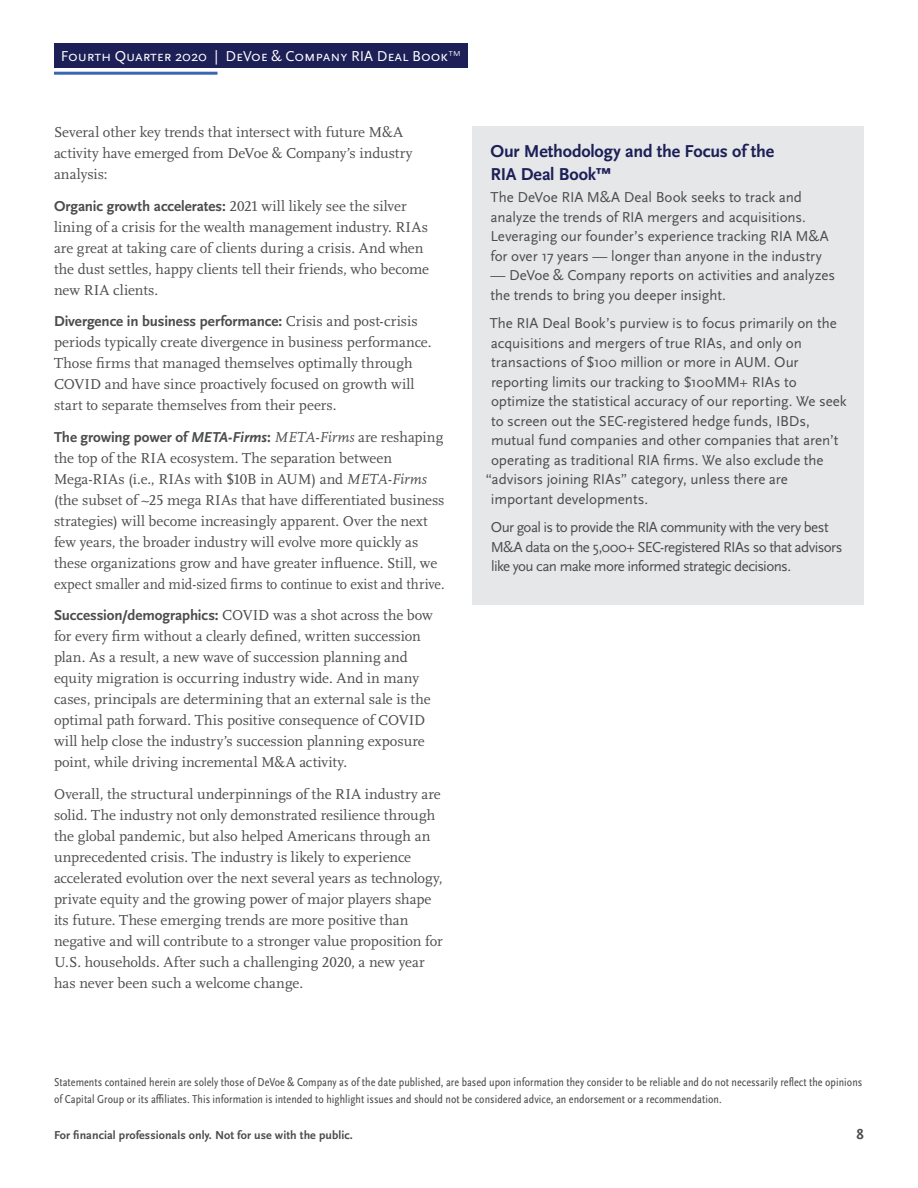
<style>
.page{position:relative;width:918px;height:1188px;background:#fff}
.page>*{position:absolute;margin:0;border:0;box-sizing:border-box;transform-origin:0 0}
.t1{font:700 18px/22.5px "Scala Sans OT";letter-spacing:-.01em;color:#1d1f57}
.t2{font:15px/21px "Scala OT";color:#4b4c4d}
.t3{font:15px/19.5px "Scala Sans OT";letter-spacing:-.005em;color:#4b4c4d}
.t4{font:15px/19.5px "Scala Sans OT";letter-spacing:-.04em;color:#4b4c4d}
.t5{font:700 15px "Scala Sans OT";letter-spacing:-.005em;color:#4b4c4d}
.t6{font:15px "Scala Sans OT";letter-spacing:-.005em;color:#fff}
.t7{font:condensed 12px/16.5px "Scala Sans OT";letter-spacing:.005em;color:#4b4c4d}
.t8{font:700 12px "Scala Sans OT";letter-spacing:.005em;color:#4b4c4d}
.s1{font-weight:300}
.s2{font-family:"Scala Sans OT";font-weight:700}
.s3{font-family:"Scala OT";font-weight:400}
.s4{font-style:italic}
.s5{font-family:"Scala OT";font-weight:400;font-style:italic}
</style>
<div class="page">
<div style="left:54px;top:43px;width:414px;height:25px;background:#1d1f57"></div>
<hr style="left:54px;top:72px;width:164px;height:3px;background:#3866b1">
<div style="left:472px;top:126px;width:392px;height:478px;background:#e6e7e9"></div>
<p class="t6" style="left:61px;top:48px;width:402px">Fourth Quarter 2020 | DeVoe &amp; Company RIA Deal Book<span class="s1">™</span></p>
<p class="t2" style="left:54px;top:122px;width:360px">Several other key trends that intersect with future M&amp;A activity have emerged from DeVoe &amp; Company’s industry analysis:</p>
<p class="t2" style="left:54px;top:196px;width:377px"><span class="s2">Organic growth accelerates:</span> 2021 will likely see the silver lining of a crisis for the wealth management industry. RIAs are great at taking care of clients during a crisis. And when the dust settles, happy clients tell their friends, who become new RIA clients.</p>
<p class="t5" style="left:54px;top:313px;width:365px">Divergence in business performance: <span class="s3">Crisis and post-crisis</span></p>
<p class="t2" style="left:54px;top:332px;width:379px">periods typically create divergence in business performance.<br>Those firms that managed themselves optimally through COVID and have since proactively focused on growth will start to separate themselves from their peers.</p>
<p class="t5" style="left:54px;top:428px;width:391px">The growing power of <span class="s4">META-Firms</span>: <span class="s5">META-Firms</span> <span class="s3">are reshaping</span></p>
<p class="t2" style="left:54px;top:448px;width:392px">the top of the RIA ecosystem. The separation between Mega-RIAs (i.e., RIAs with $10B in AUM) and <span class="s4">META-Firms </span>(the subset of ~25 mega RIAs that have differentiated business strategies) will become increasingly apparent. Over the next few years, the broader industry will evolve more quickly as these organizations grow and have greater influence. Still, we expect smaller and mid-sized firms to continue to exist and thrive.</p>
<p class="t2" style="left:54px;top:605px;width:380px"><span class="s2">Succession/demographics:</span> COVID was a shot across the bow for every firm without a clearly defined, written succession plan. As a result, a new wave of succession planning and equity migration is occurring industry wide. And in many cases, principals are determining that an external sale is the optimal path forward. This positive consequence of COVID will help close the industry’s succession planning exposure point, while driving incremental M&amp;A activity.</p>
<p class="t2" style="left:54px;top:784px;width:390px">Overall, the structural underpinnings of the RIA industry are solid. The industry not only demonstrated resilience through the global pandemic, but also helped Americans through an unprecedented crisis. The industry is likely to experience accelerated evolution over the next several years as technology, private equity and the growing power of major players shape its future. These emerging trends are more positive than negative and will contribute to a stronger value proposition for U.S. households. After such a challenging 2020, a new year has never been such a welcome change.</p>
<p class="t1" style="left:490px;top:140px;width:285px">Our Methodology and the Focus of the<br>RIA Deal Book™</p>
<p class="t3" style="left:490px;top:188px;width:340px">The DeVoe RIA M&amp;A Deal Book seeks to track and analyze the trends of RIA mergers and acquisitions.<br>Leveraging our founder’s experience tracking RIA M&amp;A for over 17 years — longer than anyone in the industry</p>
<p class="t3" style="left:490px;top:266px;width:346px">— DeVoe &amp; Company reports on activities and analyzes the trends to bring you deeper insight.</p>
<p class="t3" style="left:490px;top:314px;width:348px">The RIA Deal Book’s purview is to focus primarily on the</p>
<p class="t3" style="left:491px;top:333px;width:313px">acquisitions and mergers of true RIAs, and only on</p>
<p class="t3" style="left:491px;top:353px;width:309px">transactions of $100 million or more in AUM. Our</p>
<p class="t3" style="left:491px;top:372px;width:307px">reporting limits our tracking to $100MM+ RIAs to</p>
<p class="t3" style="left:491px;top:392px;width:357px">optimize the statistical accuracy of our reporting. We seek</p>
<p class="t3" style="left:491px;top:411px;width:320px">to screen out the SEC-registered hedge funds, IBDs,</p>
<p class="t3" style="left:491px;top:431px;width:349px">mutual fund companies and other companies that aren’t</p>
<p class="t3" style="left:491px;top:450px;width:334px">operating as traditional RIA firms. We also exclude the</p>
<p class="t3" style="left:485px;top:470px;width:304px">“advisors joining RIAs” category, unless there are</p>
<p class="t3" style="left:491px;top:489px;width:159px">important developments.</p>
<p class="t4" style="left:491px;top:518px;width:353px">Our goal is to provide the RIA community with the very best<br>M&amp;A data on the 5,000+ SEC-registered RIAs so that advisors like you can make more informed strategic decisions.</p>
<p class="t7" style="left:54px;top:1074px;width:810px">Statements contained herein are solely those of DeVoe &amp; Company as of the date published, are based upon information they consider to be reliable and do not necessarily reflect the opinions of Capital Group or its affiliates. This information is intended to highlight issues and should not be considered advice, an endorsement or a recommendation.</p>
<p class="t8" style="left:54px;top:1128px;width:300px">For financial professionals only. Not for use with the public.</p>
<p class="t5" style="left:856px;top:1125px;width:9px">8</p>
</div>
